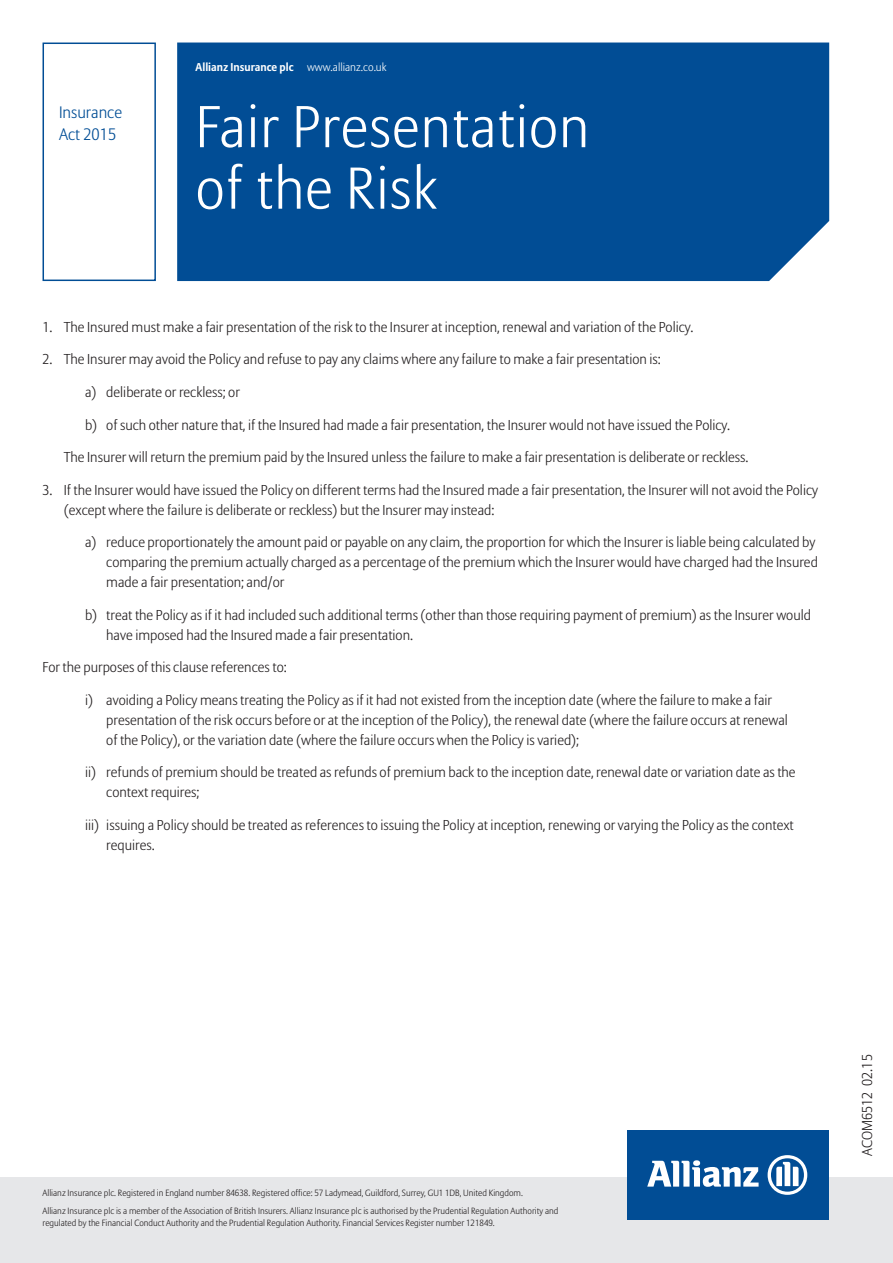
<style>
.page{position:relative;width:893px;height:1263px;background:#fff}
.page>*{position:absolute;margin:0;border:0;box-sizing:border-box;transform-origin:0 0}
.t1{font:300 58.5px/61.5px "Allianz Sans";letter-spacing:.015em;color:#fff}
.t2{font:300 16.5px/22.5px "Allianz Sans";color:#014d95}
.t3{font:300 14.25px/20px "Allianz Sans";color:#231f20}
.t4{font:700 11.25px "Allianz Sans";color:#fff}
.t5{font:300 9px/18.5px "Allianz Sans";color:#231f20}
.s1{font-weight:300}
</style>
<div class="page">
<div style="left:0;top:1178px;width:893px;height:85px;background:#e6e7e9"></div>
<div style="left:177px;top:43px;width:652px;height:238px;background:#014d95"></div>
<div style="left:43px;top:43px;width:113px;height:238px;border:2px solid #014d95"></div>
<div style="left:627px;top:1130px;width:202px;height:90px;background:#014d95"></div>
<svg style="left:647px;top:1160px;width:112px;height:27px"></svg>
<svg style="left:768px;top:1155px;width:39px;height:40px"></svg>
<p class="t2" style="left:59px;top:102px;width:65px">Insurance<br>Act 2015</p>
<p class="t4" style="left:196px;top:60px;width:192px">Allianz Insurance plc <span class="s1">www.allianz.co.uk</span></p>
<h1 class="t1" style="left:196px;top:99px;width:395px">Fair Presentation of the Risk</h1>
<p class="t3" style="left:43px;top:317px;width:652px">1. The Insured must make a fair presentation of the risk to the Insurer at inception, renewal and variation of the Policy.</p>
<p class="t3" style="left:43px;top:350px;width:620px">2. The Insurer may avoid the Policy and refuse to pay any claims where any failure to make a fair presentation is:</p>
<p class="t3" style="left:85px;top:383px;width:156px">a) deliberate or reckless; or</p>
<p class="t3" style="left:85px;top:415px;width:647px">b) of such other nature that, if the Insured had made a fair presentation, the Insurer would not have issued the Policy.</p>
<p class="t3" style="left:64px;top:448px;width:686px">The Insurer will return the premium paid by the Insured unless the failure to make a fair presentation is deliberate or reckless.</p>
<p class="t3" style="left:64px;top:481px;width:756px;text-indent:-21px">3. If the Insurer would have issued the Policy on different terms had the Insured made a fair presentation, the Insurer will not avoid the Policy (except where the failure is deliberate or reckless) but the Insurer may instead:</p>
<p class="t3" style="left:106px;top:533px;width:713px;text-indent:-21px">a) reduce proportionately the amount paid or payable on any claim, the proportion for which the Insurer is liable being calculated by comparing the premium actually charged as a percentage of the premium which the Insurer would have charged had the Insured made a fair presentation; and/or</p>
<p class="t3" style="left:106px;top:606px;width:706px;text-indent:-21px">b) treat the Policy as if it had included such additional terms (other than those requiring payment of premium) as the Insurer would have imposed had the Insured made a fair presentation.</p>
<p class="t3" style="left:43px;top:658px;width:246px">For the purposes of this clause references to:</p>
<p class="t3" style="left:106px;top:691px;width:683px;text-indent:-21px">i) avoiding a Policy means treating the Policy as if it had not existed from the inception date (where the failure to make a fair presentation of the risk occurs before or at the inception of the Policy), the renewal date (where the failure occurs at renewal of the Policy), or the variation date (where the failure occurs when the Policy is varied);</p>
<p class="t3" style="left:106px;top:763px;width:691px;text-indent:-21px">ii) refunds of premium should be treated as refunds of premium back to the inception date, renewal date or variation date as the context requires;</p>
<p class="t3" style="left:106px;top:816px;width:689px;text-indent:-21px">iii) issuing a Policy should be treated as references to issuing the Policy at inception, renewing or varying the Policy as the context requires.</p>
<p class="t5" style="left:43px;top:1184px;width:517px">Allianz Insurance plc. Registered in England number 84638. Registered office: 57 Ladymead, Guildford, Surrey, GU1 1DB, United Kingdom.<br>Allianz Insurance plc is a member of the Association of British Insurers. Allianz Insurance plc is authorised by the Prudential Regulation Authority and</p>
<p class="t5" style="left:43px;top:1214px;width:454px">regulated by the Financial Conduct Authority and the Prudential Regulation Authority. Financial Services Register number 121849.</p>
<p class="t3" style="left:858px;top:1155px;width:103px;rotate:-90deg">ACOM6512 02.15</p>
</div>
